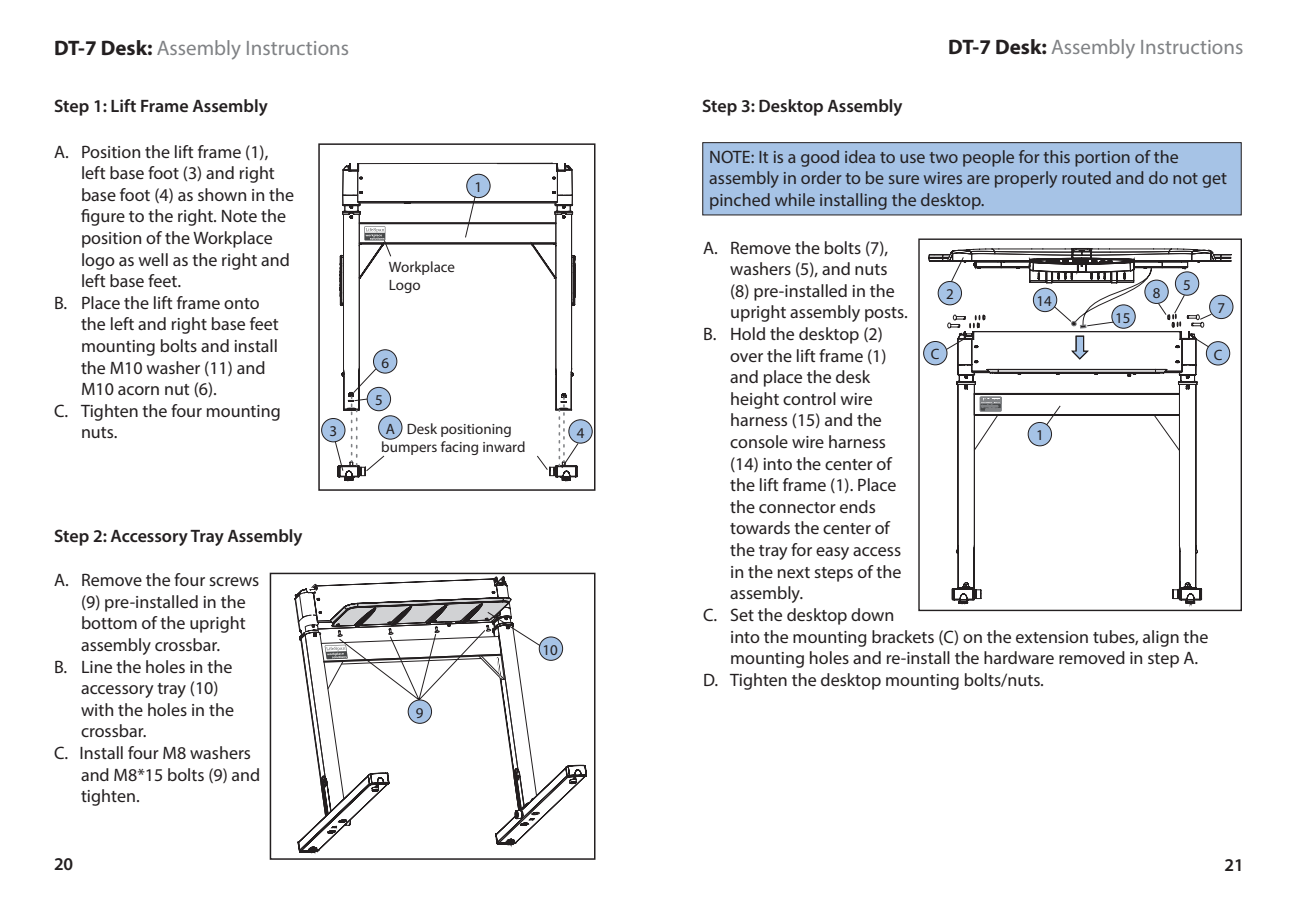
<style>
.page{position:relative;width:1296px;height:906px;background:#fff}
.page>*{position:absolute;margin:0;border:0;box-sizing:border-box;transform-origin:0 0}
.t1{font:21px "Myriad Pro";color:#808285}
.t2{font:18px/21.6px "Myriad Pro";color:#231f20}
.t3{font:600 18px "Myriad Pro";color:#231f20}
.t4{font:15px "Myriad Pro";color:#231f20}
.s1{font-weight:700;color:#231f20}
</style>
<div class="page">
<div style="left:318px;top:143px;width:278px;height:348px;border:2px solid #231f20"></div>
<div style="left:702px;top:142px;width:540px;height:73px;background:#a6c3e6;border:1px solid #231f20"></div>
<div style="left:918px;top:238px;width:324px;height:373px;border:1px solid #231f20"></div>
<svg style="left:928px;top:328px;width:274px;height:276px"></svg>
<svg style="left:1071px;top:335px;width:18px;height:25px"></svg>
<div style="left:1111px;top:305px;width:25px;height:24px;border:1px solid #231f20;border-radius:50%"></div>
<div style="left:1206px;top:342px;width:24px;height:23px;background:#a6c3e6;border-radius:50%"></div>
<div style="left:1206px;top:341px;width:24px;height:24px;border:1px solid #231f20;border-radius:50%"></div>
<svg style="left:1188px;top:334px;width:22px;height:14px"></svg>
<div style="left:924px;top:341px;width:23px;height:24px;background:#a6c3e6;border-radius:50%"></div>
<div style="left:923px;top:341px;width:24px;height:24px;border:1px solid #231f20;border-radius:50%"></div>
<svg style="left:946px;top:338px;width:19px;height:12px"></svg>
<div style="left:322px;top:419px;width:23px;height:23px;background:#a6c3e6;border-radius:50%"></div>
<div style="left:321px;top:418px;width:24px;height:24px;border:1px solid #231f20;border-radius:50%"></div>
<div style="left:569px;top:420px;width:23px;height:23px;background:#a6c3e6;border-radius:50%"></div>
<div style="left:568px;top:419px;width:25px;height:25px;border:1px solid #231f20;border-radius:50%"></div>
<svg style="left:974px;top:397px;width:28px;height:53px"></svg>
<svg style="left:1154px;top:415px;width:26px;height:36px"></svg>
<div style="left:1028px;top:422px;width:24px;height:24px;background:#a6c3e6;border-radius:50%"></div>
<div style="left:1028px;top:422px;width:24px;height:24px;border:1px solid #231f20;border-radius:50%"></div>
<svg style="left:1046px;top:405px;width:15px;height:21px"></svg>
<div style="left:1209px;top:295px;width:24px;height:24px;border:1px solid #231f20;border-radius:50%"></div>
<svg style="left:928px;top:247px;width:304px;height:81px"></svg>
<svg style="left:342px;top:143px;width:231px;height:23px"></svg>
<svg style="left:334px;top:166px;width:245px;height:315px"></svg>
<svg style="left:296px;top:572px;width:299px;height:288px"></svg>
<p class="t1" style="left:54px;top:35px;width:297px"><span class="s1">DT-7 Desk:</span> Assembly Instructions</p>
<p class="t3" style="left:54px;top:94px;width:215px">Step 1: Lift Frame Assembly</p>
<p class="t2" style="left:81px;top:140px;width:215px;text-indent:-27px">A. Position the lift frame (1), left base foot (3) and right base foot (4) as shown in the figure to the right. Note the position of the Workplace logo as well as the right and left base feet.</p>
<p class="t2" style="left:81px;top:292px;width:199px;text-indent:-27px">B. Place the lift frame onto the left and right base feet mounting bolts and install the M10 washer (11) and<br>M10 acorn nut (6).</p>
<p class="t2" style="left:81px;top:400px;width:201px;text-indent:-27px">C. Tighten the four mounting nuts.</p>
<p class="t4" style="left:475px;top:178px;width:9px">1</p>
<p class="t4" style="left:389px;top:258px;width:68px">Workplace</p>
<p class="t4" style="left:389px;top:276px;width:33px">Logo</p>
<p class="t4" style="left:381px;top:353px;width:9px">6</p>
<p class="t4" style="left:375px;top:391px;width:9px">5</p>
<p class="t4" style="left:386px;top:419px;width:11px">A</p>
<p class="t4" style="left:381px;top:438px;width:146px">bumpers facing inward</p>
<p class="t4" style="left:407px;top:420px;width:107px">Desk positioning</p>
<p class="t4" style="left:329px;top:422px;width:9px">3</p>
<p class="t4" style="left:577px;top:423px;width:9px">4</p>
<p class="t3" style="left:54px;top:525px;width:250px">Step 2: Accessory Tray Assembly</p>
<p class="t2" style="left:81px;top:569px;width:180px;text-indent:-27px">A. Remove the four screws (9) pre-installed in the bottom of the upright assembly crossbar.</p>
<p class="t2" style="left:81px;top:655px;width:155px;text-indent:-27px">B. Line the holes in the accessory tray (10) with the holes in the crossbar.</p>
<p class="t2" style="left:81px;top:742px;width:181px;text-indent:-27px">C. Install four M8 washers and M8*15 bolts (9) and tighten.</p>
<p class="t4" style="left:416px;top:704px;width:9px">9</p>
<p class="t4" style="left:542px;top:641px;width:17px">10</p>
<p class="t1" style="left:948px;top:34px;width:297px"><span class="s1">DT-7 Desk:</span> Assembly Instructions</p>
<p class="t3" style="left:702px;top:94px;width:202px">Step 3: Desktop Assembly</p>
<p class="t2" style="left:709px;top:146px;width:519px">NOTE: It is a good idea to use two people for this portion of the assembly in order to be sure wires are properly routed and do not get pinched while installing the desktop.</p>
<p class="t2" style="left:730px;top:236px;width:179px;text-indent:-27px">A. Remove the bolts (7), washers (5), and nuts (8) pre-installed in the upright assembly posts.</p>
<p class="t2" style="left:730px;top:323px;width:173px;text-indent:-27px">B. Hold the desktop (2) over the lift frame (1) and place the desk height control wire harness (15) and the console wire harness (14) into the center of the lift frame (1). Place the connector ends towards the center of the tray for easy access in the next steps of the assembly.</p>
<p class="t2" style="left:730px;top:604px;width:480px;text-indent:-27px">C. Set the desktop down<br>into the mounting brackets (C) on the extension tubes, align the mounting holes and re-install the hardware removed in step A.</p>
<p class="t2" style="left:703px;top:669px;width:342px">D. Tighten the desktop mounting bolts/nuts.</p>
<p class="t4" style="left:1183px;top:275px;width:9px">5</p>
<p class="t4" style="left:1153px;top:284px;width:9px">8</p>
<p class="t4" style="left:946px;top:285px;width:9px">2</p>
<p class="t4" style="left:1037px;top:292px;width:17px">14</p>
<p class="t4" style="left:1217px;top:299px;width:9px">7</p>
<p class="t4" style="left:1115px;top:308px;width:17px">15</p>
<p class="t4" style="left:931px;top:345px;width:10px">C</p>
<p class="t4" style="left:1214px;top:345px;width:10px">C</p>
<p class="t4" style="left:1036px;top:426px;width:9px">1</p>
<p class="t3" style="left:54px;top:853px;width:21px">20</p>
<p class="t3" style="left:1225px;top:854px;width:21px">21</p>
</div>
